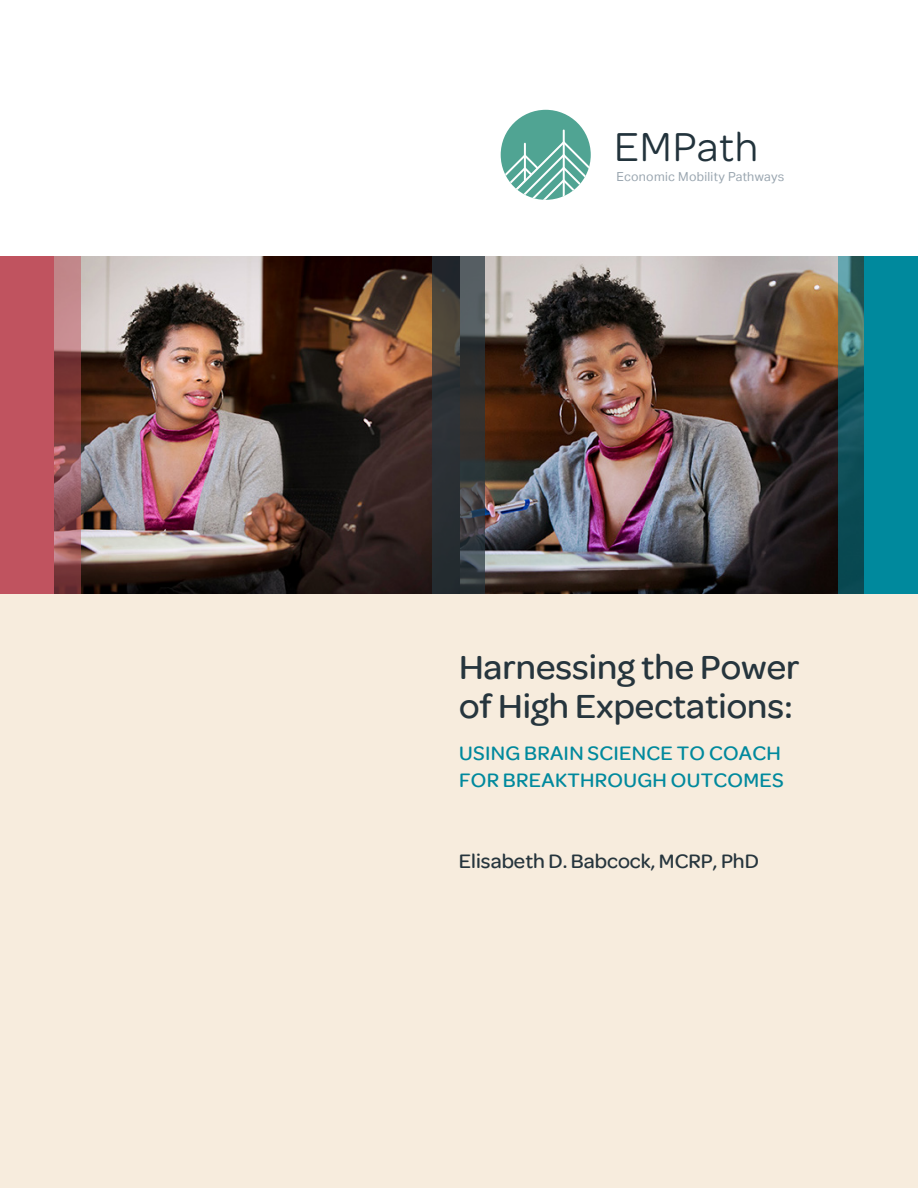
<style>
.page{position:relative;width:918px;height:1188px;background:#fff}
.page>*{position:absolute;margin:0;border:0;box-sizing:border-box;transform-origin:0 0}
.t1{font:43.2px "Omnes";letter-spacing:.02em;color:#22333c}
.t2{font:500 36px/39px "Omnes";color:#26353d}
.t3{font:500 21px/27px "Omnes";letter-spacing:.015em;color:#00899d}
.t4{font:500 21px "Omnes";color:#26353d}
.t5{font:12.45px "Aktiv Grotesk";letter-spacing:.02em;color:#9aa6b0}
</style>
<div class="page">
<div style="left:0;top:593px;width:918px;height:595px;background:#f7ecdd"></div>
<img style="left:485px;top:256px;width:353px;height:338px">
<img style="left:81px;top:256px;width:352px;height:338px">
<div style="left:0;top:256px;width:54px;height:338px;background:#c0535f"></div>
<div style="left:864px;top:256px;width:54px;height:338px;background:#00899d"></div>
<svg style="left:838px;top:256px;width:26px;height:338px;background:#235d60"></svg>
<svg style="left:54px;top:256px;width:27px;height:338px;background:#9a5c5e"></svg>
<div style="left:501px;top:110px;width:90px;height:90px;background:#50a493;border-radius:50%"></div>
<hr style="left:563px;top:130px;width:2px;height:68px;background:#fff">
<svg style="left:501px;top:139px;width:90px;height:61px"></svg>
<svg style="left:433px;top:256px;width:52px;height:338px;background:#36393b"></svg>
<h1 class="t1" style="left:614px;top:118px;width:146px">EMPath</h1>
<p class="t5" style="left:617px;top:170px;width:169px">Economic Mobility Pathways</p>
<h2 class="t2" style="left:459px;top:648px;width:342px">Harnessing the Power of High Expectations:</h2>
<p class="t3" style="left:459px;top:740px;width:326px">USING BRAIN SCIENCE TO COACH<br>FOR BREAKTHROUGH OUTCOMES</p>
<p class="t4" style="left:459px;top:850px;width:301px">Elisabeth D. Babcock, MCRP, PhD</p>
</div>
